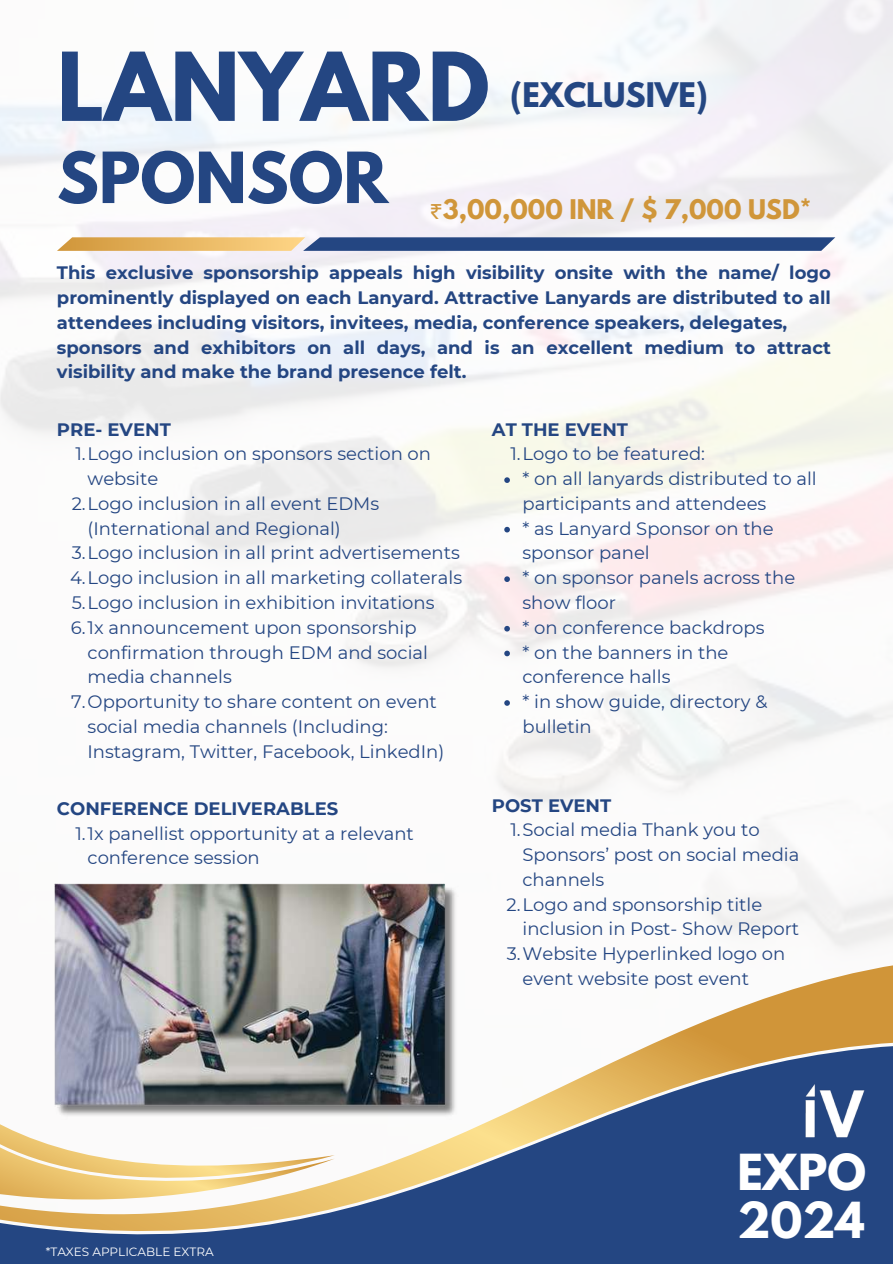
<style>
.page{position:relative;width:893px;height:1264px;background:#fff}
.page>*{position:absolute;margin:0;border:0;box-sizing:border-box;transform-origin:0 0}
.t1{font:700 84px "League Spartan";color:#244682}
.t2{font:700 62.4px "League Spartan";color:#244682}
.t3{font:700 43.95px/48.6px "League Spartan";color:#fff}
.t4{font:700 30px "League Spartan";color:#244682}
.t5{font:700 24px "League Spartan";color:#d0963a}
.t6{font:18px/24.8px "Montserrat";color:#244682}
.t7{font:700 18px/24.8px "Montserrat";color:#244682}
.t8{font:12px "Montserrat";color:#fff}
.s1{font-family:"Noto Sans Gurmukhi";font-weight:400}
</style>
<div class="page">
<img style="left:0;top:0;width:892px;height:950px">
<svg style="left:57px;top:237px;width:778px;height:14px"></svg>
<svg style="left:652px;top:965px;width:240px;height:79px;fill:#d09539"></svg>
<svg style="left:0;top:1044px;width:892px;height:219px;fill:#244682"></svg>
<svg style="left:0;top:1100px;width:335px;height:112px"></svg>
<img style="left:797px;top:1074px;width:73px;height:73px">
<img style="left:48px;top:883px;width:417px;height:236px">
<svg style="left:504px;top:477px;width:6px;height:6px"></svg>
<svg style="left:504px;top:527px;width:6px;height:5px"></svg>
<svg style="left:504px;top:576px;width:6px;height:6px"></svg>
<svg style="left:504px;top:626px;width:6px;height:5px"></svg>
<svg style="left:504px;top:650px;width:6px;height:6px"></svg>
<svg style="left:504px;top:700px;width:6px;height:5px"></svg>
<h1 class="t1" style="left:57px;top:45px;width:434px">LANYARD</h1>
<h2 class="t2" style="left:57px;top:147px;width:332px">SPONSOR</h2>
<h3 class="t4" style="left:510px;top:80px;width:199px">(EXCLUSIVE)</h3>
<h3 class="t5" style="left:429px;top:198px;width:383px"><span class="s1">₹</span>3,00,000 INR / $ 7,000 USD*</h3>
<p class="t7" style="left:57px;top:260px;width:775px">This exclusive sponsorship appeals high visibility onsite with the name/ logo prominently displayed on each Lanyard. Attractive Lanyards are distributed to all attendees including visitors, invitees, media, conference speakers, delegates, sponsors and exhibitors on all days, and is an excellent medium to attract visibility and make the brand presence felt.</p>
<p class="t7" style="left:57px;top:417px;width:115px">PRE- EVENT</p>
<p class="t6" style="left:75px;top:441px;width:357px">1.Logo inclusion on sponsors section on</p>
<p class="t6" style="left:88px;top:466px;width:72px">website</p>
<p class="t6" style="left:72px;top:491px;width:309px">2.Logo inclusion in all event EDMs</p>
<p class="t6" style="left:88px;top:516px;width:255px">(International and Regional)</p>
<p class="t6" style="left:72px;top:540px;width:389px">3.Logo inclusion in all print advertisements</p>
<p class="t6" style="left:70px;top:565px;width:393px">4.Logo inclusion in all marketing collaterals</p>
<p class="t6" style="left:72px;top:590px;width:364px">5.Logo inclusion in exhibition invitations</p>
<p class="t6" style="left:71px;top:615px;width:347px">6.1x announcement upon sponsorship</p>
<p class="t6" style="left:88px;top:639px;width:342px">confirmation through EDM and social</p>
<p class="t6" style="left:88px;top:664px;width:146px">media channels</p>
<p class="t6" style="left:71px;top:689px;width:367px">7.Opportunity to share content on event</p>
<p class="t6" style="left:88px;top:714px;width:302px">social media channels (Including:</p>
<p class="t6" style="left:88px;top:738px;width:358px">Instagram, Twitter, Facebook, LinkedIn)</p>
<p class="t7" style="left:57px;top:796px;width:283px">CONFERENCE DELIVERABLES</p>
<p class="t6" style="left:88px;top:820px;width:328px;text-indent:-12px">1.1x panellist opportunity at a relevant conference session</p>
<p class="t7" style="left:492px;top:417px;width:138px">AT THE EVENT</p>
<p class="t6" style="left:522px;top:441px;width:296px;text-indent:-12px">1.Logo to be featured:<br>* on all lanyards distributed to all participants and attendees<br>* as Lanyard Sponsor on the sponsor panel<br>* on sponsor panels across the show floor<br>* on conference backdrops<br>* on the banners in the conference halls<br>* in show guide, directory &amp; bulletin</p>
<p class="t7" style="left:492px;top:792px;width:121px">POST EVENT</p>
<p class="t6" style="left:510px;top:817px;width:251px">1.Social media Thank you to</p>
<p class="t6" style="left:522px;top:842px;width:278px">Sponsors’ post on social media</p>
<p class="t6" style="left:522px;top:867px;width:83px">channels</p>
<p class="t6" style="left:506px;top:891px;width:257px">2.Logo and sponsorship title</p>
<p class="t6" style="left:522px;top:916px;width:278px">inclusion in Post- Show Report</p>
<p class="t6" style="left:506px;top:941px;width:280px">3.Website Hyperlinked logo on</p>
<p class="t6" style="left:522px;top:966px;width:228px">event website post event</p>
<p class="t8" style="left:46px;top:1244px;width:169px">*TAXES APPLICABLE EXTRA</p>
<h3 class="t3" style="left:737px;top:1153px;width:130px">EXPO<br>2024</h3>
</div>
